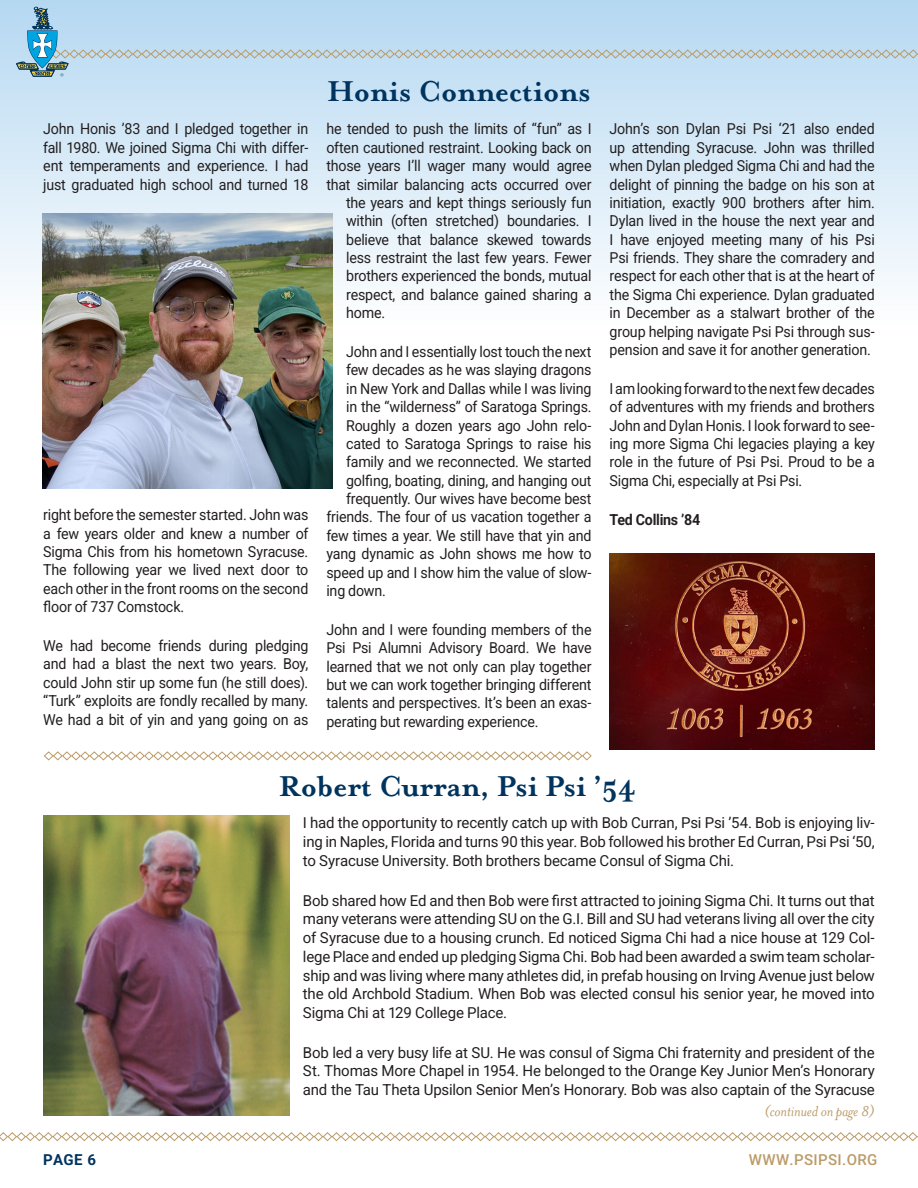
<style>
.page{position:relative;width:918px;height:1188px;background:#fff}
.page>*{position:absolute;margin:0;border:0;box-sizing:border-box;transform-origin:0 0}
.Header_1{font:700 33px "Mrs Eaves OT";letter-spacing:-.01em;color:#00345e}
.Header_1-2{font:italic 16.5px "Mrs Eaves OT";letter-spacing:-.01em;color:#bc9b69}
.Body{font:15px/18.3px "Roboto";letter-spacing:-.015em;color:#231f20;text-align:justify;scale:.95 1}
.Body-2{font:15px/18.8px "Roboto";letter-spacing:-.015em;color:#231f20;text-align:justify}
.t1{font:500 15px "Roboto";letter-spacing:.025em;color:#bc9b69}
.t2{font:700 15px "Roboto";letter-spacing:-.02em;color:#231f20;scale:.95 1}
.t3{font:700 15px "Roboto";color:#00345e}
</style>
<div class="page">
<div style="left:0;top:0;width:918px;height:326px;background:linear-gradient(to bottom,#b5d8f1,#fefefe)"></div>
<svg style="left:16px;top:7px;width:902px;height:70px;background:#bad8ec"></svg>
<svg style="left:0;top:1132px;width:918px;height:10px"></svg>
<svg style="left:44px;top:751px;width:548px;height:10px"></svg>
<img style="left:42px;top:214px;width:291px;height:274px">
<img style="left:610px;top:554px;width:265px;height:196px">
<img style="left:44px;top:816px;width:245px;height:300px">
<p class="Body" style="left:43px;top:119px;width:281px">John Honis ’83 and I pledged together in fall 1980. We joined Sigma Chi with differ&shy;ent temperaments and experience. I had just graduated high school and turned 18</p>
<p class="Body" style="left:43px;top:505px;width:281px">right before the semester started. John was a few years older and knew a number of Sigma Chis from his hometown Syracuse.<br>The following year we lived next door to each other in the front rooms on the second floor of 737 Comstock.</p>
<p class="Body" style="left:43px;top:636px;width:281px">We had become friends during pledging and had a blast the next two years. Boy, could John stir up some fun (he still does). “Turk” exploits are fondly recalled by many.<br>We had a bit of yin and yang going on as</p>
<p class="Header_1" style="left:327px;top:72px;width:265px">Honis Connections</p>
<p class="Body" style="left:326px;top:119px;width:281px">he tended to push the limits of “fun” as I</p>
<p class="Body" style="left:326px;top:138px;width:281px">often cautioned restraint. Looking back on</p>
<p class="Body" style="left:326px;top:156px;width:281px">those years I’ll wager many would agree</p>
<p class="Body" style="left:326px;top:174px;width:281px">that similar balancing acts occurred over</p>
<p class="Body" style="left:346px;top:193px;width:260px">the years and kept things seriously fun</p>
<p class="Body" style="left:346px;top:211px;width:260px">within (often stretched) boundaries. I</p>
<p class="Body" style="left:346px;top:230px;width:260px">believe that balance skewed towards</p>
<p class="Body" style="left:346px;top:248px;width:260px">less restraint the last few years. Fewer</p>
<p class="Body" style="left:346px;top:266px;width:260px">brothers experienced the bonds, mutual</p>
<p class="Body" style="left:346px;top:285px;width:260px">respect, and balance gained sharing a</p>
<p class="Body" style="left:346px;top:303px;width:43px">home.</p>
<p class="Body" style="left:346px;top:342px;width:260px">John and I essentially lost touch the next</p>
<p class="Body" style="left:346px;top:360px;width:260px">few decades as he was slaying dragons</p>
<p class="Body" style="left:346px;top:379px;width:260px">in New York and Dallas while I was living</p>
<p class="Body" style="left:346px;top:397px;width:260px">in the “wilderness” of Saratoga Springs.</p>
<p class="Body" style="left:346px;top:416px;width:260px">Roughly a dozen years ago John relo-</p>
<p class="Body" style="left:346px;top:434px;width:260px">cated to Saratoga Springs to raise his</p>
<p class="Body" style="left:346px;top:452px;width:260px">family and we reconnected. We started</p>
<p class="Body" style="left:346px;top:471px;width:260px">golfing, boating, dining, and hanging out</p>
<p class="Body" style="left:346px;top:489px;width:260px">frequently. Our wives have become best</p>
<p class="Body" style="left:326px;top:507px;width:281px">friends. The four of us vacation together a</p>
<p class="Body" style="left:326px;top:526px;width:281px">few times a year. We still have that yin and</p>
<p class="Body" style="left:326px;top:544px;width:281px">yang dynamic as John shows me how to</p>
<p class="Body" style="left:326px;top:563px;width:281px">speed up and I show him the value of slow-</p>
<p class="Body" style="left:326px;top:581px;width:64px">ing down.</p>
<p class="Body" style="left:326px;top:620px;width:281px">John and I were founding members of the Psi Psi Alumni Advisory Board. We have learned that we not only can play together but we can work together bringing different talents and perspectives. It’s been an exas&shy;perating but rewarding experience.</p>
<p class="Body" style="left:610px;top:119px;width:281px">John’s son Dylan Psi Psi ‘21 also ended up attending Syracuse. John was thrilled when Dylan pledged Sigma Chi and had the delight of pinning the badge on his son at initiation, exactly 900 brothers after him.<br>Dylan lived in the house the next year and I have enjoyed meeting many of his Psi Psi friends. They share the comradery and respect for each other that is at the heart of the Sigma Chi experience. Dylan graduated in December as a stalwart brother of the group helping navigate Psi Psi through sus&shy;pension and save it for another generation.</p>
<p class="Body" style="left:610px;top:379px;width:281px">I am looking forward to the next few decades of adventures with my friends and brothers John and Dylan Honis. I look forward to see&shy;ing more Sigma Chi legacies playing a key role in the future of Psi Psi. Proud to be a Sigma Chi, especially at Psi Psi.</p>
<p class="t2" style="left:610px;top:509px;width:97px">Ted Collins ’84</p>
<p class="Header_1" style="left:279px;top:767px;width:359px">Robert Curran, Psi Psi ’54</p>
<p class="Body-2" style="left:303px;top:813px;width:573px">I had the opportunity to recently catch up with Bob Curran, Psi Psi ’54. Bob is enjoying liv&shy;ing in Naples, Florida and turns 90 this year. Bob followed his brother Ed Curran, Psi Psi ‘50, to Syracuse University. Both brothers became Consul of Sigma Chi.</p>
<p class="Body-2" style="left:303px;top:890px;width:573px">Bob shared how Ed and then Bob were first attracted to joining Sigma Chi. It turns out that many veterans were attending SU on the G.I. Bill and SU had veterans living all over the city of Syracuse due to a housing crunch. Ed noticed Sigma Chi had a nice house at 129 Col&shy;lege Place and ended up pledging Sigma Chi. Bob had been awarded a swim team scholar&shy;ship and was living where many athletes did, in prefab housing on Irving Avenue just below the old Archbold Stadium. When Bob was elected consul his senior year, he moved into Sigma Chi at 129 College Place.</p>
<p class="Body-2" style="left:303px;top:1042px;width:573px">Bob led a very busy life at SU. He was consul of Sigma Chi fraternity and president of the St. Thomas More Chapel in 1954. He belonged to the Orange Key Junior Men’s Honorary and the Tau Theta Upsilon Senior Men’s Honorary. Bob was also captain of the Syracuse</p>
<p class="Header_1-2" style="left:764px;top:1102px;width:112px">(continued on page 8)</p>
<p class="t3" style="left:43px;top:1149px;width:55px">PAGE 6</p>
<p class="t1" style="left:749px;top:1149px;width:130px">WWW.PSIPSI.ORG</p>
</div>
